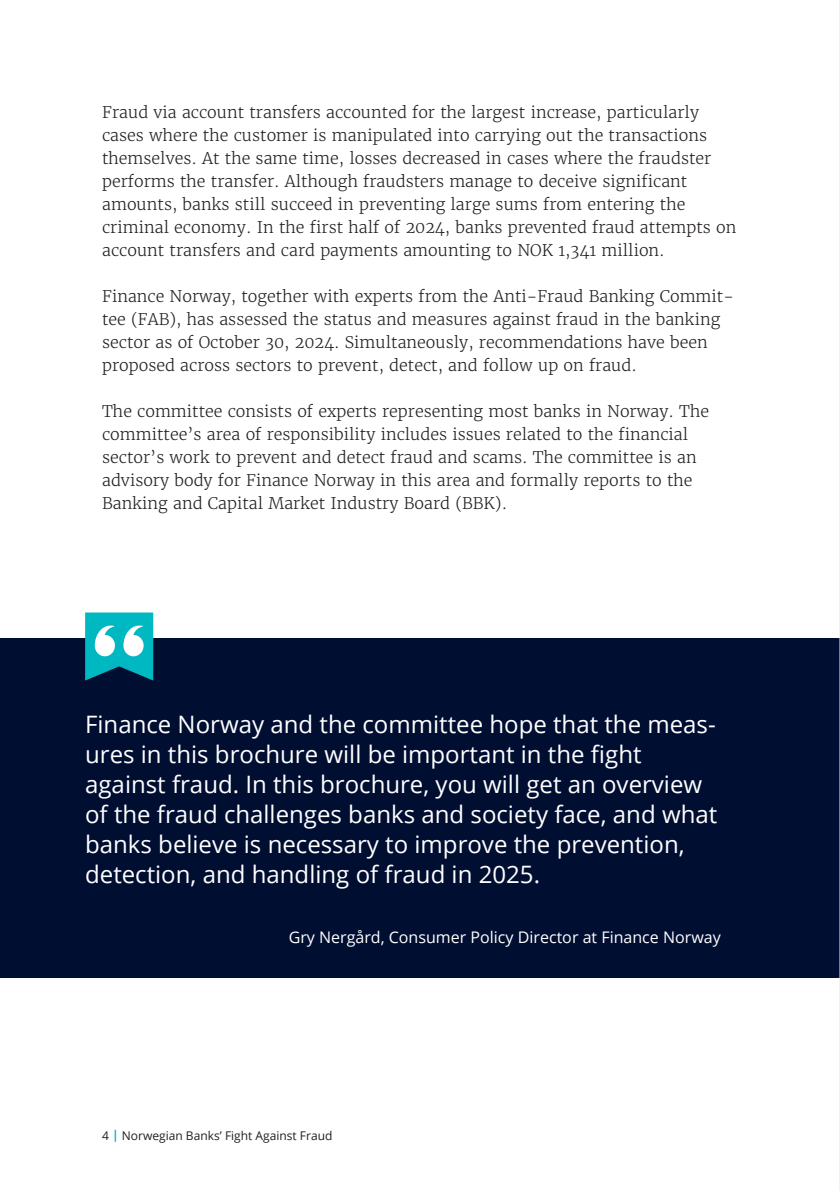
<style>
.page{position:relative;width:840px;height:1191px;background:#fff}
.page>*{position:absolute;margin:0;border:0;box-sizing:border-box;transform-origin:0 0}
.Brødtekst{font:24px/30px "Open Sans";color:#fff}
.Brødtekst-2{font:300 16px/23px "Merriweather";color:#231f20}
.Brødtekst-3{font:16px "Open Sans";color:#fff}
.t1{font:12px "Open Sans";color:#231f20}
.s1{font-weight:700;color:#00b8c2}
</style>
<div class="page">
<div style="left:0;top:638px;width:839px;height:339px;background:#000e31"></div>
<svg style="left:85px;top:612px;width:68px;height:68px;background:#30b4bf"></svg>
<hr style="left:839px;top:0;width:1px;height:1191px;background:#e6e7e9">
<p class="Brødtekst-2" style="left:102px;top:101px;width:635px">Fraud via account transfers accounted for the largest increase, particularly cases where the customer is manipulated into carrying out the transactions themselves. At the same time, losses decreased in cases where the fraudster performs the transfer. Although fraudsters manage to deceive significant amounts, banks still succeed in preventing large sums from entering the criminal economy. In the first half of 2024, banks prevented fraud attempts on account transfers and card payments amounting to NOK 1,341 million.</p>
<p class="Brødtekst-2" style="left:102px;top:285px;width:633px">Finance Norway, together with experts from the Anti-Fraud Banking Commit&shy;tee (FAB), has assessed the status and measures against fraud in the banking sector as of October 30, 2024. Simultaneously, recommendations have been proposed across sectors to prevent, detect, and follow up on fraud.</p>
<p class="Brødtekst-2" style="left:102px;top:400px;width:608px">The committee consists of experts representing most banks in Norway. The committee’s area of responsibility includes issues related to the financial sector’s work to prevent and detect fraud and scams. The committee is an advisory body for Finance Norway in this area and formally reports to the Banking and Capital Market Industry Board (BBK).</p>
<p class="Brødtekst" style="left:85px;top:708px;width:633px">Finance Norway and the committee hope that the meas&shy;ures in this brochure will be important in the fight against fraud. In this brochure, you will get an overview of the fraud challenges banks and society face, and what banks believe is necessary to improve the prevention, detection, and handling of fraud in 2025.</p>
<p class="Brødtekst-3" style="left:288px;top:926px;width:433px">Gry Nergård, Consumer Policy Director at Finance Norway</p>
<p class="t1" style="left:102px;top:1127px;width:232px">4 <span class="s1">|</span> Norwegian Banks’ Fight Against Fraud</p>
</div>
